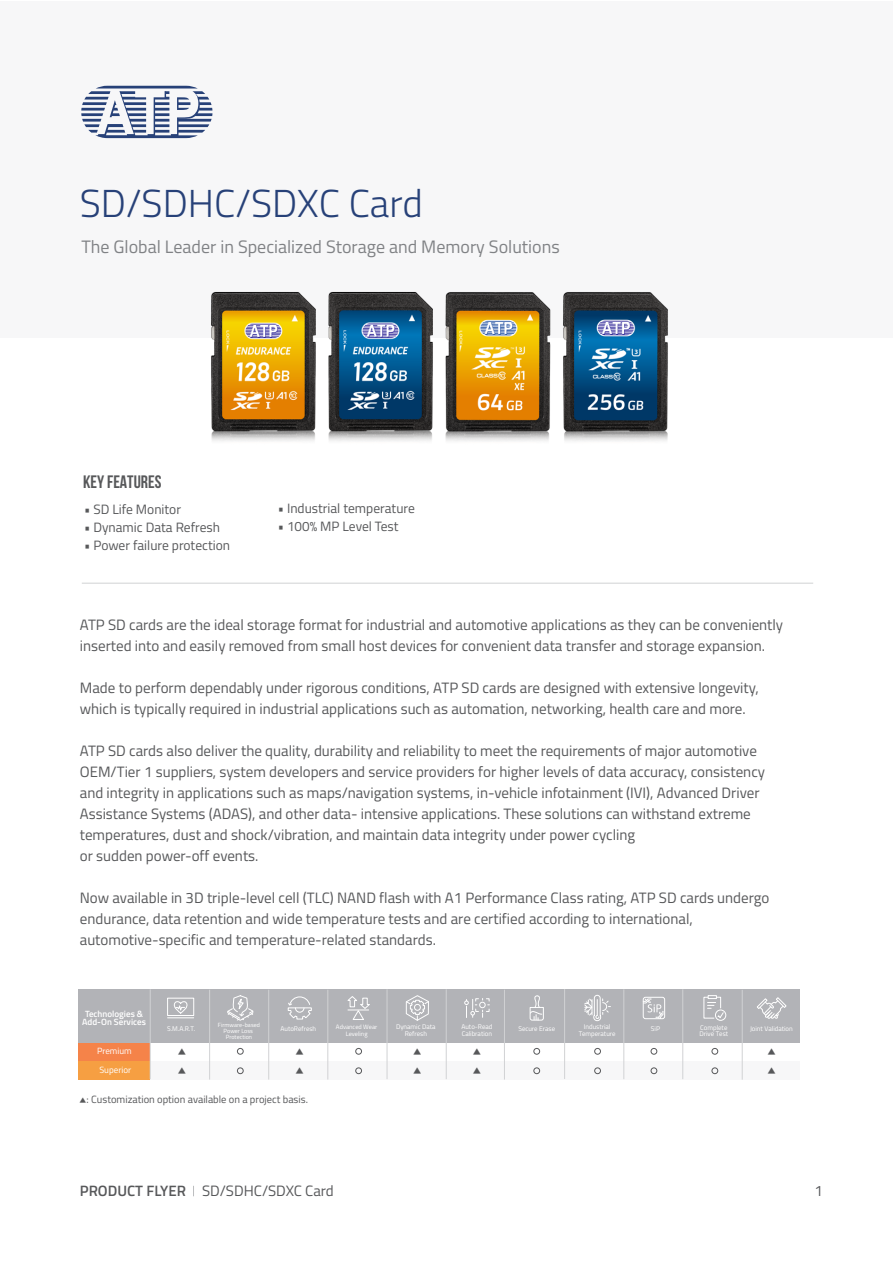
<style>
.page{position:relative;width:893px;height:1263px;background:#fff}
.page>*{position:absolute;margin:0;border:0;box-sizing:border-box;transform-origin:0 0}
.t1{font:300 39px "Titillium Web";color:#274178}
.t2{font:18px "Titillium Web";color:#808285}
.t3{font:700 18px "Bebas Neue";color:#57585a}
.t4{font:15px/21px "Titillium Web";color:#57585a}
.t5{font:13.5px "Titillium Web";color:#57585a}
.t6{font:10.5px "Titillium Web";color:#57585a}
.t7{font:600 9px/8.7px "Titillium Web";color:#fff;text-align:center}
.t8{font:9px "Titillium Web";color:#fff}
.t9{font:300 9px "Adobe Ming Std";color:#57585a}
.t10{font:6.75px/6.8px "Titillium Web";color:#fff;text-align:center}
.t11{font:6.3px/6.8px "Titillium Web";color:#fff;text-align:center}
.t12{font:6px/6px "Titillium Web";color:#fff;text-align:center}
.s1{font-family:"Adobe Ming Std";font-weight:300;font-size:7.5px}
.s2{font-weight:600}
</style>
<div class="page">
<div style="left:0;top:1px;width:893px;height:336px;background:#f7f7f8"></div>
<svg style="left:81px;top:86px;width:131px;height:52px"></svg>
<img style="left:211px;top:292px;width:457px;height:149px">
<div style="left:150px;top:1061px;width:650px;height:19px;background:#f7f7f8"></div>
<div style="left:79px;top:1043px;width:71px;height:18px;background:#f58349"></div>
<div style="left:79px;top:1061px;width:71px;height:19px;background:#f69f42"></div>
<div style="left:237px;top:1048px;width:7px;height:6px;border:1px solid #57585a;border-radius:50%"></div>
<div style="left:355px;top:1048px;width:7px;height:6px;border:1px solid #57585a;border-radius:50%"></div>
<div style="left:533px;top:1048px;width:7px;height:6px;border:1px solid #57585a;border-radius:50%"></div>
<div style="left:594px;top:1048px;width:7px;height:6px;border:1px solid #57585a;border-radius:50%"></div>
<svg style="left:651px;top:1048px;width:6px;height:6px"></svg>
<svg style="left:712px;top:1048px;width:6px;height:6px"></svg>
<div style="left:237px;top:1067px;width:7px;height:7px;border:1px solid #57585a;border-radius:50%"></div>
<div style="left:355px;top:1067px;width:7px;height:7px;border:1px solid #57585a;border-radius:50%"></div>
<div style="left:533px;top:1067px;width:7px;height:7px;border:1px solid #57585a;border-radius:50%"></div>
<div style="left:594px;top:1067px;width:7px;height:7px;border:1px solid #57585a;border-radius:50%"></div>
<div style="left:651px;top:1067px;width:6px;height:7px;border:1px solid #57585a;border-radius:50%"></div>
<div style="left:712px;top:1067px;width:6px;height:7px;border:1px solid #57585a;border-radius:50%"></div>
<div style="left:79px;top:989px;width:721px;height:54px;background:#b2b3b7"></div>
<div style="left:167px;top:998px;width:27px;height:18px;border:1px solid #fff"></div>
<svg style="left:168px;top:1000px;width:26px;height:18px"></svg>
<svg style="left:287px;top:996px;width:25px;height:24px"></svg>
<svg style="left:347px;top:996px;width:23px;height:24px"></svg>
<svg style="left:406px;top:995px;width:23px;height:26px"></svg>
<svg style="left:464px;top:998px;width:26px;height:19px"></svg>
<svg style="left:227px;top:995px;width:27px;height:26px"></svg>
<svg style="left:529px;top:995px;width:15px;height:26px"></svg>
<svg style="left:584px;top:994px;width:26px;height:27px"></svg>
<div style="left:643px;top:997px;width:22px;height:22px;border:1px solid #fff;border-radius:2px"></div>
<svg style="left:642px;top:998px;width:22px;height:21px"></svg>
<svg style="left:757px;top:997px;width:30px;height:22px"></svg>
<div style="left:715px;top:1010px;width:11px;height:11px;border:1px solid #fff;border-radius:50%"></div>
<svg style="left:703px;top:995px;width:21px;height:24px"></svg>
<hr style="left:150px;top:989px;width:1px;height:90px;background:#d1d2d4">
<hr style="left:209px;top:990px;width:1px;height:89px;background:#d1d2d4">
<hr style="left:268px;top:990px;width:1px;height:89px;background:#d1d2d4">
<hr style="left:327px;top:990px;width:1px;height:89px;background:#d1d2d4">
<hr style="left:387px;top:989px;width:1px;height:90px;background:#d1d2d4">
<hr style="left:446px;top:989px;width:1px;height:90px;background:#d1d2d4">
<hr style="left:504px;top:990px;width:1px;height:89px;background:#d1d2d4">
<hr style="left:564px;top:989px;width:1px;height:90px;background:#d1d2d4">
<hr style="left:623px;top:989px;width:1px;height:90px;background:#d1d2d4">
<hr style="left:682px;top:989px;width:1px;height:90px;background:#d1d2d4">
<hr style="left:742px;top:990px;width:1px;height:90px;background:#d1d2d4">
<hr style="left:82px;top:583px;width:731px;height:1px;background:#d1d2d4">
<h1 class="t1" style="left:80px;top:175px;width:345px">SD/SDHC/SDXC Card</h1>
<p class="t2" style="left:81px;top:234px;width:480px">The Global Leader in Specialized Storage and Memory Solutions</p>
<p class="t3" style="left:83px;top:472px;width:80px">KEY FEATURES</p>
<p class="t5" style="left:84px;top:499px;width:99px">• SD Life Monitor</p>
<p class="t5" style="left:84px;top:517px;width:137px">• Dynamic Data Refresh</p>
<p class="t5" style="left:84px;top:535px;width:148px">• Power failure protection</p>
<p class="t5" style="left:278px;top:499px;width:139px">• Industrial temperature</p>
<p class="t5" style="left:278px;top:517px;width:122px">• 100% MP Level Test</p>
<p class="t4" style="left:80px;top:613px;width:705px">ATP SD cards are the ideal storage format for industrial and automotive applications as they can be conveniently inserted into and easily removed from small host devices for convenient data transfer and storage expansion.</p>
<p class="t4" style="left:80px;top:676px;width:680px">Made to perform dependably under rigorous conditions, ATP SD cards are designed with extensive longevity, which is typically required in industrial applications such as automation, networking, health care and more.</p>
<p class="t4" style="left:80px;top:739px;width:687px">ATP SD cards also deliver the quality, durability and reliability to meet the requirements of major automotive OEM/Tier 1 suppliers, system developers and service providers for higher levels of data accuracy, consistency and integrity in applications such as maps/navigation systems, in-vehicle infotainment (IVI), Advanced Driver Assistance Systems (ADAS), and other data- intensive applications. These solutions can withstand extreme temperatures, dust and shock/vibration, and maintain data integrity under power cycling<br>or sudden power-off events.</p>
<p class="t4" style="left:80px;top:886px;width:691px">Now available in 3D triple-level cell (TLC) NAND flash with A1 Performance Class rating, ATP SD cards undergo endurance, data retention and wide temperature tests and are certified according to international, automotive-specific and temperature-related standards.</p>
<p class="t7" style="left:82px;top:1008px;width:65px">Technologies &amp;<br>Add-On Services</p>
<p class="t10" style="left:167px;top:1025px;width:30px">S.M.A.R.T.</p>
<p class="t12" style="left:218px;top:1021px;width:44px">Firmware-based<br>Power Loss<br>Protection</p>
<p class="t11" style="left:336px;top:1023px;width:43px">Advanced Wear<br>Leveling</p>
<p class="t10" style="left:280px;top:1025px;width:37px">AutoRefresh</p>
<p class="t10" style="left:396px;top:1023px;width:41px">Dynamic Data<br>Refresh</p>
<p class="t10" style="left:461px;top:1023px;width:33px;text-align:left">Auto-Read<br>Calibration</p>
<p class="t10" style="left:518px;top:1025px;width:38px">Secure Erase</p>
<p class="t10" style="left:579px;top:1023px;width:38px">Industrial<br>Temperature</p>
<p class="t10" style="left:651px;top:1025px;width:11px">SiP</p>
<p class="t10" style="left:699px;top:1023px;width:30px;text-align:left">Complete<br>Drive Test</p>
<p class="t10" style="left:750px;top:1025px;width:44px">Joint Validation</p>
<p class="t8" style="left:97px;top:1045px;width:36px">Premium</p>
<p class="t9" style="left:178px;top:1046px;width:10px">▲</p>
<p class="t9" style="left:295px;top:1046px;width:10px">▲</p>
<p class="t9" style="left:413px;top:1046px;width:10px">▲</p>
<p class="t9" style="left:473px;top:1046px;width:10px">▲</p>
<p class="t9" style="left:767px;top:1046px;width:10px">▲</p>
<p class="t8" style="left:99px;top:1063px;width:33px">Superior</p>
<p class="t9" style="left:178px;top:1066px;width:10px">▲</p>
<p class="t9" style="left:295px;top:1066px;width:10px">▲</p>
<p class="t9" style="left:413px;top:1066px;width:10px">▲</p>
<p class="t9" style="left:473px;top:1066px;width:10px">▲</p>
<p class="t9" style="left:767px;top:1066px;width:10px">▲</p>
<p class="t6" style="left:79px;top:1092px;width:230px"><span class="s1">▲</span>: Customization option available on a project basis.</p>
<p class="t4" style="left:80px;top:1180px;width:256px"><span class="s2">PRODUCT FLYER</span> SD/SDHC/SDXC Card</p>
<p class="t4" style="left:815px;top:1180px;width:10px">1</p>
</div>
